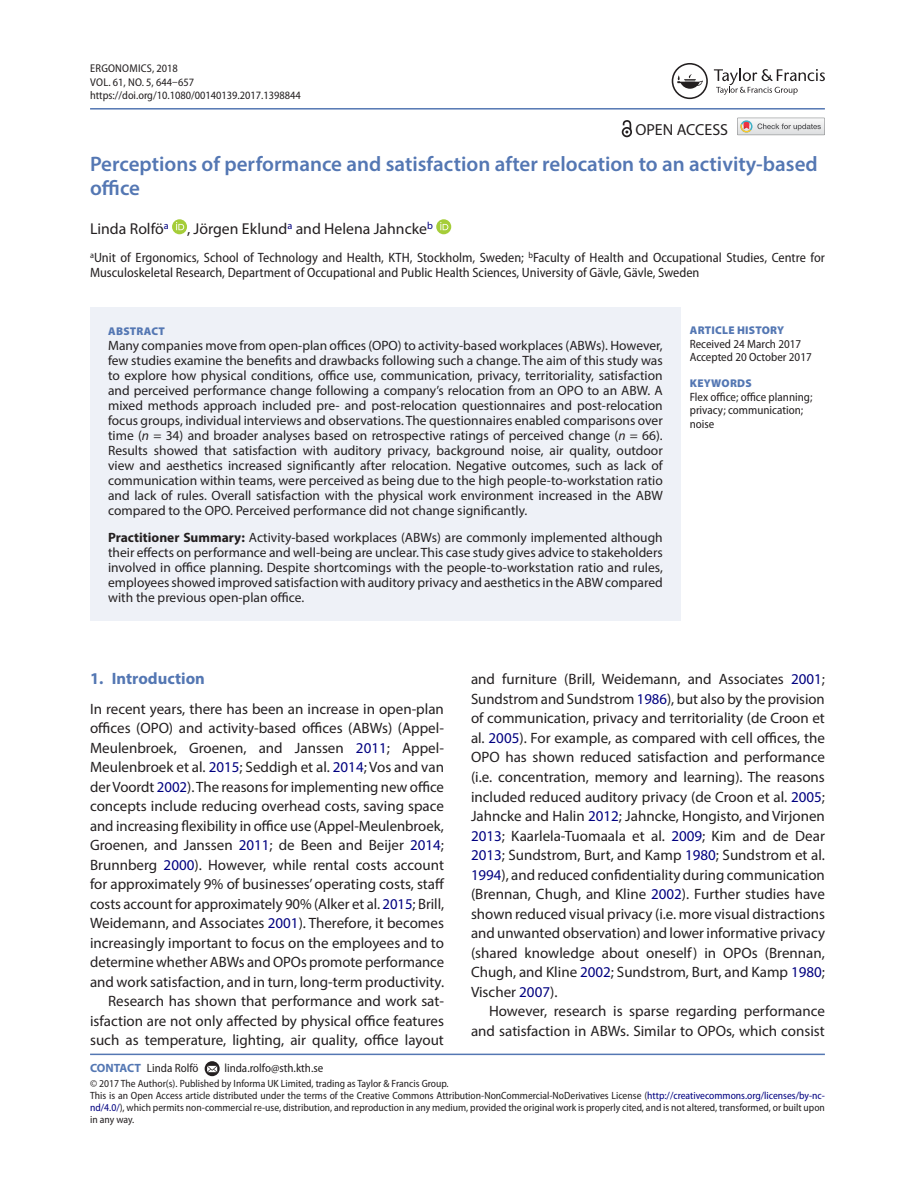
<style>
.page{position:relative;width:915px;height:1191px;background:#fff}
.page>*{position:absolute;margin:0;border:0;box-sizing:border-box;transform-origin:0 0}
.t1{font:600 21px/24px "Myriad Pro";color:#5477b3}
.t2{font:700 16.5px "Myriad Pro";color:#5477b3}
.t3{font:16.05px "Myriad Pro";color:#231f20}
.t4{font:15.75px "Myriad Pro";color:#231f20}
.t5{font:15px/19.5px "Myriad Pro";color:#231f20;text-align:right}
.t6{font:13.5px/15px "Myriad Pro";color:#231f20;text-align:justify}
.t7{font:semi-condensed 13.5px/15px "Myriad Pro";color:#231f20}
.t8{font:semi-condensed 12px/13.5px "Myriad Pro";color:#231f20}
.t9{font:semi-condensed 11.25px/13.5px "Myriad Pro";color:#231f20}
.t10{font:900 11.25px "Myriad Pro";letter-spacing:.02em;color:#5477b3}
.t11{font:semi-condensed 10.5px/12px "Myriad Pro";color:#231f20}
.s1{font-style:italic}
.s2{font-weight:700}
.s3{color:#000080}
.s4{font-weight:700;font-stretch:normal;color:#5477b3}
</style>
<div class="page">
<hr style="left:90px;top:108px;width:734px;height:2px;background:#5477b3">
<div style="left:90px;top:308px;width:590px;height:225px;background:#eef1f7"></div>
<div style="left:90px;top:500px;width:590px;height:120px;background:#eef1f7"></div>
<svg style="left:172px;top:219px;width:15px;height:15px"></svg>
<svg style="left:176px;top:222px;width:8px;height:8px"></svg>
<svg style="left:436px;top:219px;width:15px;height:15px"></svg>
<svg style="left:440px;top:222px;width:8px;height:8px"></svg>
<hr style="left:90px;top:1053px;width:734px;height:2px;background:#5477b3">
<svg style="left:204px;top:1061px;width:15px;height:15px"></svg>
<svg style="left:207px;top:1065px;width:10px;height:7px"></svg>
<svg style="left:713px;top:69px;width:111px;height:26px"></svg>
<svg style="left:671px;top:63px;width:36px;height:36px"></svg>
<svg style="left:621px;top:120px;width:10px;height:17px"></svg>
<svg style="left:737px;top:118px;width:87px;height:17px"></svg>
<p class="t9" style="left:90px;top:62px;width:212px">Ergonomics, 2018<br>VOL. 61, NO. 5, 644–657 https://doi.org/10.1080/00140139.2017.1398844</p>
<p class="t3" style="left:635px;top:120px;width:94px">OPEN ACCESS</p>
<h1 class="t1" style="left:90px;top:151px;width:729px">Perceptions of performance and satisfaction after relocation to an activity-based office</h1>
<p class="t4" style="left:90px;top:219px;width:344px">Linda Rolfö<sup>a</sup> , Jörgen Eklund<sup>a</sup> and Helena Jahncke<sup>b</sup></p>
<p class="t7" style="left:90px;top:250px;width:736px"><sup>a</sup>Unit of Ergonomics, School of Technology and Health, KTH, Stockholm, Sweden; <sup>b</sup>Faculty of Health and Occupational Studies, Centre for<br>Musculoskeletal Research, Department of Occupational and Public Health Sciences, University of Gävle, Gävle, Sweden</p>
<p class="t10" style="left:108px;top:324px;width:58px">ABSTRACT</p>
<p class="t6" style="left:108px;top:337px;width:556px">Many companies move from open-plan offices (OPO) to activity-based workplaces (ABWs). However, few studies examine the benefits and drawbacks following such a change. The aim of this study was to explore how physical conditions, office use, communication, privacy, territoriality, satisfaction and perceived performance change following a company’s relocation from an OPO to an ABW. A mixed methods approach included pre- and post-relocation questionnaires and post-relocation focus groups, individual interviews and observations. The questionnaires enabled comparisons over time (<span class="s1">n</span> = 34) and broader analyses based on retrospective ratings of perceived change (<span class="s1">n</span> = 66).<br>Results showed that satisfaction with auditory privacy, background noise, air quality, outdoor view and aesthetics increased significantly after relocation. Negative outcomes, such as lack of communication within teams, were perceived as being due to the high people-to-workstation ratio and lack of rules. Overall satisfaction with the physical work environment increased in the ABW compared to the OPO. Perceived performance did not change significantly.</p>
<p class="t6" style="left:108px;top:529px;width:556px"><span class="s2">Practitioner Summary:</span> Activity-based workplaces (ABWs) are commonly implemented although their effects on performance and well-being are unclear. This case study gives advice to stakeholders involved in office planning. Despite shortcomings with the people-to-workstation ratio and rules, employees showed improved satisfaction with auditory privacy and aesthetics in the ABW compared with the previous open-plan office.</p>
<p class="t10" style="left:689px;top:324px;width:96px">ARTICLE HISTORY</p>
<p class="t8" style="left:689px;top:337px;width:123px">Received 24 March 2017<br>Accepted 20 October 2017</p>
<p class="t10" style="left:689px;top:377px;width:63px">KEYWORDS</p>
<p class="t8" style="left:689px;top:390px;width:124px">Flex office; office planning; privacy; communication; noise</p>
<p class="t2" style="left:90px;top:668px;width:116px">1. Introduction</p>
<p class="t5" style="left:90px;top:698px;width:356px">In recent years, there has been an increase in open-plan offices (OPO) and activity-based offices (ABWs) (Appel-Meulenbroek, Groenen, and Janssen <span class="s3">2011</span>; Appel-Meulenbroek et al. <span class="s3">2015</span>; Seddigh et al. <span class="s3">2014</span>; Vos and van der Voordt <span class="s3">2002</span>). The reasons for implementing new office concepts include reducing overhead costs, saving space and increasing flexibility in office use (Appel-Meulenbroek, Groenen, and Janssen <span class="s3">2011</span>; de Been and Beijer <span class="s3">2014</span>; Brunnberg <span class="s3">2000</span>). However, while rental costs account for approximately 9% of businesses’ operating costs, staff costs account for approximately 90% (Alker et al. <span class="s3">2015</span>; Brill, Weidemann, and Associates <span class="s3">2001</span>). Therefore, it becomes increasingly important to focus on the employees and to determine whether ABWs and OPOs promote performance and work satisfaction, and in turn, long-term productivity.<br>Research has shown that performance and work sat&shy;isfaction are not only affected by physical office features such as temperature, lighting, air quality, office layout</p>
<p class="t8" style="left:90px;top:1061px;width:110px"><span class="s4">CONTACT</span> Linda Rolfö</p>
<p class="t8" style="left:224px;top:1061px;width:100px">linda.rolfo@sth.kth.se</p>
<p class="t5" style="left:471px;top:669px;width:355px;text-align:justify">and furniture (Brill, Weidemann, and Associates <span class="s3">2001</span>; Sundstrom and Sundstrom <span class="s3">1986</span>), but also by the provision of communication, privacy and territoriality (de Croon et al. <span class="s3">2005</span>). For example, as compared with cell offices, the OPO has shown reduced satisfaction and performance (i.e. concentration, memory and learning). The reasons included reduced auditory privacy (de Croon et al. <span class="s3">2005</span>; Jahncke and Halin <span class="s3">2012</span>; Jahncke, Hongisto, and Virjonen <span class="s3">2013</span>; Kaarlela-Tuomaala et al. <span class="s3">2009</span>; Kim and de Dear <span class="s3">2013</span>; Sundstrom, Burt, and Kamp <span class="s3">1980</span>; Sundstrom et al.<br><span class="s3">1994</span>), and reduced confidentiality during communication (Brennan, Chugh, and Kline <span class="s3">2002</span>). Further studies have shown reduced visual privacy (i.e. more visual distractions and unwanted observation) and lower informative privacy (shared knowledge about oneself) in OPOs (Brennan, Chugh, and Kline <span class="s3">2002</span>; Sundstrom, Burt, and Kamp <span class="s3">1980</span>; Vischer <span class="s3">2007</span>).</p>
<p class="t5" style="left:471px;top:1001px;width:355px">However, research is sparse regarding performance and satisfaction in ABWs. Similar to OPOs, which consist</p>
<p class="t11" style="left:90px;top:1078px;width:736px">© 2017 The Author(s). Published by Informa UK Limited, trading as Taylor &amp; Francis Group.<br>This is an Open Access article distributed under the terms of the Creative Commons Attribution-NonCommercial-NoDerivatives License (<span class="s3">http://creativecommons.org/licenses/by-nc&shy;nd/4.0/</span>), which permits non-commercial re-use, distribution, and reproduction in any medium, provided the original work is properly cited, and is not altered, transformed, or built upon in any way.</p>
</div>
